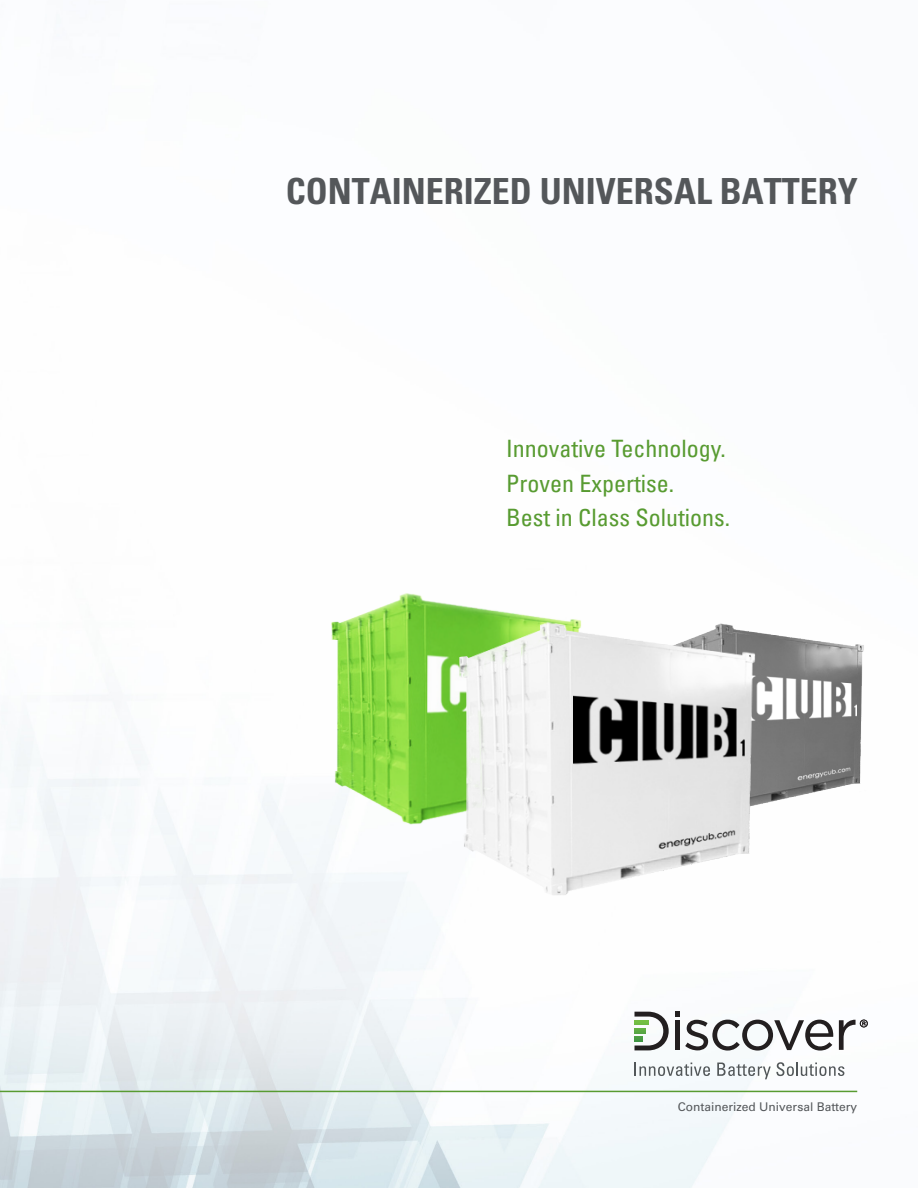
<style>
.page{position:relative;width:918px;height:1188px;background:#fff}
.page>*{position:absolute;margin:0;border:0;box-sizing:border-box;transform-origin:0 0}
.t1{font:700 condensed 36px "Univers LT Std";color:#54575a}
.Pull_Quote{font:condensed 24px "Univers LT Pro";color:#589b31}
.t2{font:12px "Univers LT Std";color:#54575a}
</style>
<div class="page">
<img style="left:0;top:699px;width:866px;height:489px">
<img style="left:831px;top:643px;width:35px;height:209px">
<img style="left:311px;top:593px;width:141px;height:299px">
<img style="left:452px;top:604px;width:379px;height:371px">
<hr style="left:0;top:1091px;width:857px;height:1px;background:#589b31">
<svg style="left:635px;top:1063px;width:75px;height:13px"></svg>
<svg style="left:717px;top:1062px;width:127px;height:17px"></svg>
<svg style="left:675px;top:1012px;width:158px;height:39px"></svg>
<svg style="left:839px;top:1020px;width:29px;height:30px"></svg>
<svg style="left:634px;top:1012px;width:35px;height:38px"></svg>
<p class="t1" style="left:286px;top:169px;width:574px">CONTAINERIZED UNIVERSAL BATTERY</p>
<p class="Pull_Quote" style="left:506px;top:433px;width:221px">Innovative Technology.</p>
<p class="Pull_Quote" style="left:506px;top:468px;width:169px">Proven Expertise.</p>
<p class="Pull_Quote" style="left:506px;top:502px;width:225px">Best in Class Solutions.</p>
<p class="t2" style="left:678px;top:1100px;width:181px">Containerized Universal Battery</p>
</div>
